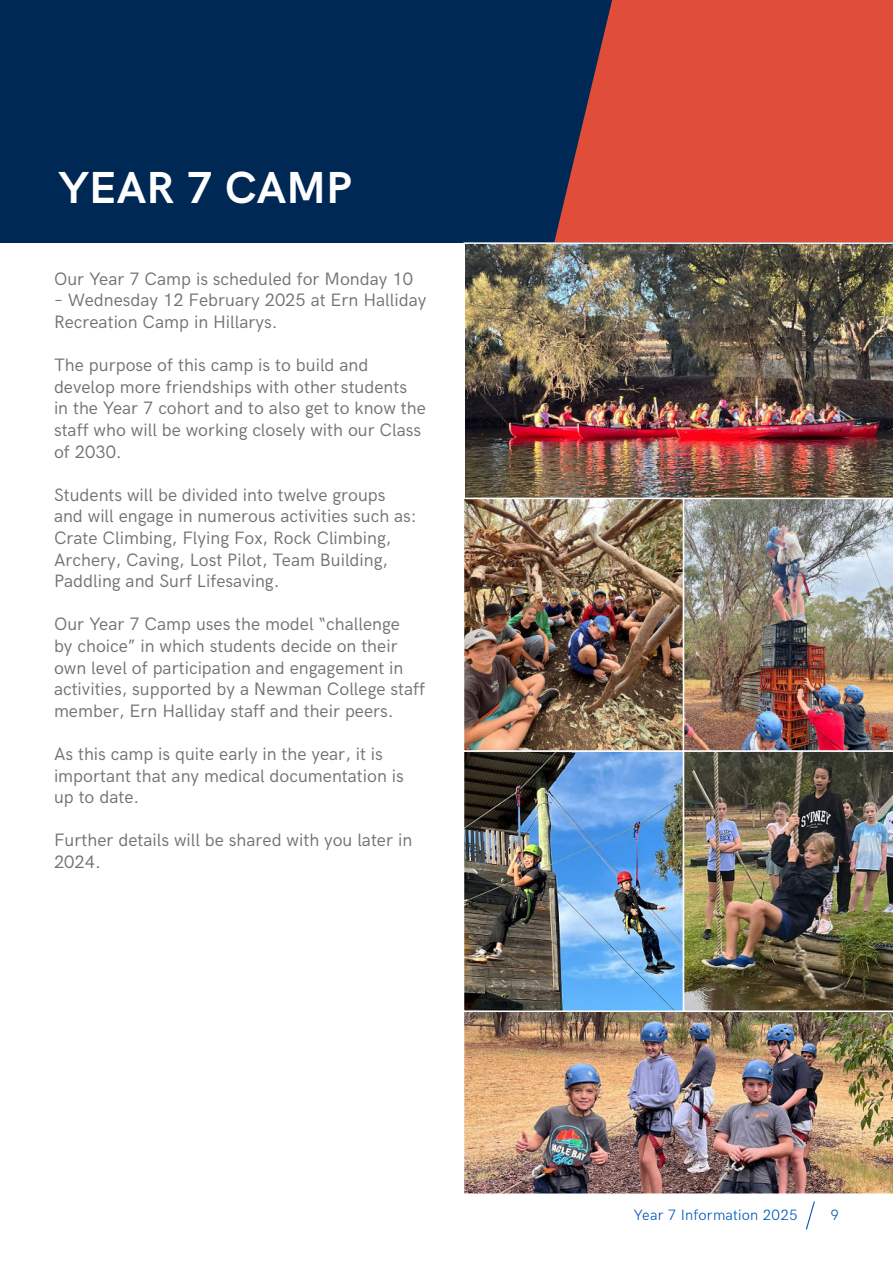
<style>
.page{position:relative;width:893px;height:1263px;background:#fff}
.page>*{position:absolute;margin:0;border:0;box-sizing:border-box;transform-origin:0 0}
.t1{font:700 45px "HK Grotesk";letter-spacing:.005em;color:#fff}
.t2{font:18px/21.6px "HK Grotesk";color:#707372}
.t3{font:300 15px "HK Grotesk";letter-spacing:.01em;color:#0057b8}
</style>
<div class="page">
<svg style="left:805px;top:1201px;width:10px;height:29px"></svg>
<div style="left:0;top:0;width:893px;height:242px;background:#002855"></div>
<svg style="left:554px;top:0;width:339px;height:242px;background:#cc4a3b"></svg>
<img style="left:463px;top:242px;width:430px;height:256px">
<img style="left:466px;top:501px;width:215px;height:508px">
<img style="left:464px;top:1012px;width:429px;height:182px">
<div style="left:463px;top:750px;width:221px;height:262px;border:2px solid #fff"></div>
<div style="left:463px;top:498px;width:221px;height:254px;border:2px solid #fff"></div>
<img style="left:683px;top:752px;width:210px;height:260px">
<img style="left:683px;top:498px;width:210px;height:254px">
<h1 class="t1" style="left:58px;top:170px;width:295px">YEAR 7 CAMP</h1>
<p class="t2" style="left:54px;top:269px;width:360px">Our Year 7 Camp is scheduled for Monday 10</p>
<p class="t2" style="left:54px;top:291px;width:374px">– Wednesday 12 February 2025 at Ern Halliday<br>Recreation Camp in Hillarys.</p>
<p class="t2" style="left:54px;top:356px;width:373px">The purpose of this camp is to build and develop more friendships with other students<br>in the Year 7 cohort and to also get to know the staff who will be working closely with our Class of 2030.</p>
<p class="t2" style="left:54px;top:485px;width:364px">Students will be divided into twelve groups and will engage in numerous activities such as:<br>Crate Climbing, Flying Fox, Rock Climbing, Archery, Caving, Lost Pilot, Team Building, Paddling and Surf Lifesaving.</p>
<p class="t2" style="left:54px;top:615px;width:373px">Our Year 7 Camp uses the model “challenge<br>by choice” in which students decide on their own level of participation and engagement in activities, supported by a Newman College staff member, Ern Halliday staff and their peers.</p>
<p class="t2" style="left:54px;top:744px;width:351px">As this camp is quite early in the year, it is important that any medical documentation is up to date.</p>
<p class="t2" style="left:54px;top:831px;width:360px">Further details will be shared with you later in<br>2024.</p>
<p class="t3" style="left:633px;top:1206px;width:166px">Year 7 Information 2025</p>
<p class="t3" style="left:830px;top:1209px;width:10px">9</p>
</div>
